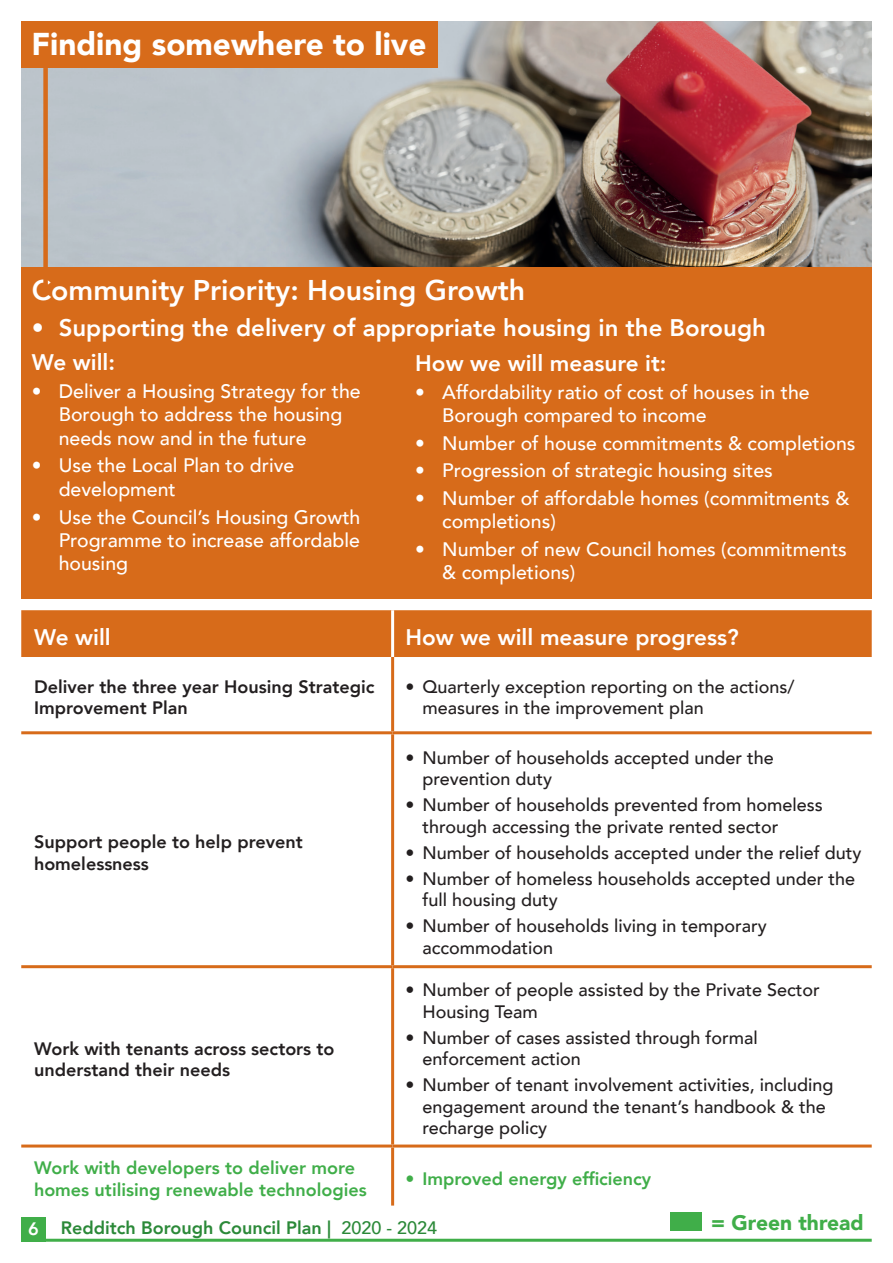
<style>
.page{position:relative;width:893px;height:1263px;background:#fff}
.page>*{position:absolute;margin:0;border:0;box-sizing:border-box;transform-origin:0 0}
.t1{font:900 31.5px "Avenir";color:#fff}
.t2{font:800 28.5px "Avenir";color:#fff}
.t3{font:800 24px "Avenir";color:#fff}
.t4{font:800 22.5px "Avenir";color:#fff}
.t5{font:900 21px "Avenir";color:#40ae49}
.t6{font:500 19.5px/23.4px "Avenir";color:#fff}
.t7{font:500 18px/21.6px "Avenir";color:#231f20}
.t8{font:800 18px/21.6px "Avenir";color:#231f20}
.t9{font:800 18px/21.6px "Avenir";color:#40ae49}
.t10{font:800 18px "Avenir";color:#2b8938}
.s1{color:#fff}
.s2{font-weight:500}
</style>
<div class="page">
<img style="left:21px;top:21px;width:851px;height:246px">
<div style="left:21px;top:1217px;width:25px;height:25px;background:#40ae49"></div>
<hr style="left:21px;top:1239px;width:851px;height:3px;background:#40ae49">
<div style="left:21px;top:21px;width:417px;height:47px;background:#d76b1a"></div>
<div style="left:21px;top:267px;width:851px;height:332px;background:#d76b1a"></div>
<div style="left:21px;top:610px;width:851px;height:47px;background:#d76b1a"></div>
<svg style="left:21px;top:734px;width:370px;height:414px"></svg>
<hr style="left:391px;top:610px;width:3px;height:47px;background:#fff">
<hr style="left:391px;top:657px;width:3px;height:74px;background:#d76b1a">
<hr style="left:21px;top:731px;width:372px;height:3px;background:#d76b1a">
<hr style="left:393px;top:731px;width:479px;height:3px;background:#d76b1a">
<hr style="left:391px;top:734px;width:3px;height:231px;background:#d76b1a">
<hr style="left:21px;top:965px;width:372px;height:3px;background:#d76b1a">
<hr style="left:393px;top:965px;width:479px;height:3px;background:#d76b1a">
<hr style="left:391px;top:968px;width:3px;height:176px;background:#d76b1a">
<hr style="left:21px;top:1144px;width:372px;height:3px;background:#d76b1a">
<hr style="left:393px;top:1144px;width:479px;height:3px;background:#d76b1a">
<hr style="left:391px;top:1147px;width:3px;height:58px;background:#d76b1a">
<div style="left:43px;top:68px;width:5px;height:227px;background:#d76b1a"></div>
<div style="left:671px;top:1212px;width:31px;height:19px;background:#40ae49"></div>
<h1 class="t1" style="left:32px;top:17px;width:396px">Finding somewhere to live</h1>
<h2 class="t2" style="left:32px;top:268px;width:495px">Community Priority: Housing Growth</h2>
<h3 class="t3" style="left:32px;top:309px;width:736px">• Supporting the delivery of appropriate housing in the Borough</h3>
<p class="t4" style="left:32px;top:345px;width:85px">We will:</p>
<p class="t6" style="left:59px;top:378px;width:303px;text-indent:-27px">• Deliver a Housing Strategy for the<br>Borough to address the housing needs now and in the future</p>
<p class="t6" style="left:59px;top:453px;width:237px;text-indent:-27px">• Use the Local Plan to drive development</p>
<p class="t6" style="left:59px;top:504px;width:303px;text-align:justify;text-indent:-27px">• Use the Council’s Housing Growth Programme to increase affordable housing</p>
<p class="t4" style="left:415px;top:346px;width:253px">How we will measure it:</p>
<p class="t6" style="left:442px;top:379px;width:369px;text-indent:-27px">• Affordability ratio of cost of houses in the<br>Borough compared to income</p>
<p class="t6" style="left:415px;top:430px;width:442px">• Number of house commitments &amp; completions</p>
<p class="t6" style="left:415px;top:458px;width:359px">• Progression of strategic housing sites</p>
<p class="t6" style="left:442px;top:485px;width:409px;text-indent:-27px">• Number of affordable homes (commitments &amp; completions)</p>
<p class="t6" style="left:442px;top:536px;width:406px;text-indent:-27px">• Number of new Council homes (commitments &amp; completions)</p>
<p class="t4" style="left:34px;top:619px;width:78px">We will</p>
<p class="t4" style="left:405px;top:619px;width:335px">How we will measure progress?</p>
<p class="t8" style="left:34px;top:676px;width:342px">Deliver the three year Housing Strategic<br>Improvement Plan</p>
<p class="t7" style="left:422px;top:675px;width:374px;text-indent:-17px">• Quarterly exception reporting on the actions/ measures in the improvement plan</p>
<p class="t8" style="left:34px;top:831px;width:270px">Support people to help prevent homelessness</p>
<p class="t8" style="left:34px;top:1037px;width:302px">Work with tenants across sectors to understand their needs</p>
<p class="t7" style="left:422px;top:746px;width:353px;text-indent:-17px">• Number of households accepted under the prevention duty</p>
<p class="t7" style="left:422px;top:793px;width:402px;text-indent:-17px">• Number of households prevented from homeless through accessing the private rented sector</p>
<p class="t7" style="left:405px;top:841px;width:458px">• Number of households accepted under the relief duty</p>
<p class="t7" style="left:422px;top:866px;width:434px;text-indent:-17px">• Number of homeless households accepted under the full housing duty</p>
<p class="t7" style="left:422px;top:914px;width:346px;text-indent:-17px">• Number of households living in temporary accommodation</p>
<p class="t7" style="left:422px;top:978px;width:399px;text-indent:-17px">• Number of people assisted by the Private Sector<br>Housing Team</p>
<p class="t7" style="left:422px;top:1026px;width:337px;text-indent:-17px">• Number of cases assisted through formal enforcement action</p>
<p class="t7" style="left:422px;top:1073px;width:413px;text-indent:-17px">• Number of tenant involvement activities, including engagement around the tenant’s handbook &amp; the recharge policy</p>
<p class="t9" style="left:34px;top:1157px;width:334px">Work with developers to deliver more homes utilising renewable technologies</p>
<p class="t9" style="left:405px;top:1168px;width:247px">• Improved energy efficiency</p>
<p class="t10" style="left:28px;top:1214px;width:411px"><span class="s1">6</span> Redditch Borough Council Plan | <span class="s2">2020 - 2024</span></p>
<p class="t5" style="left:711px;top:1205px;width:154px">= Green thread</p>
</div>
